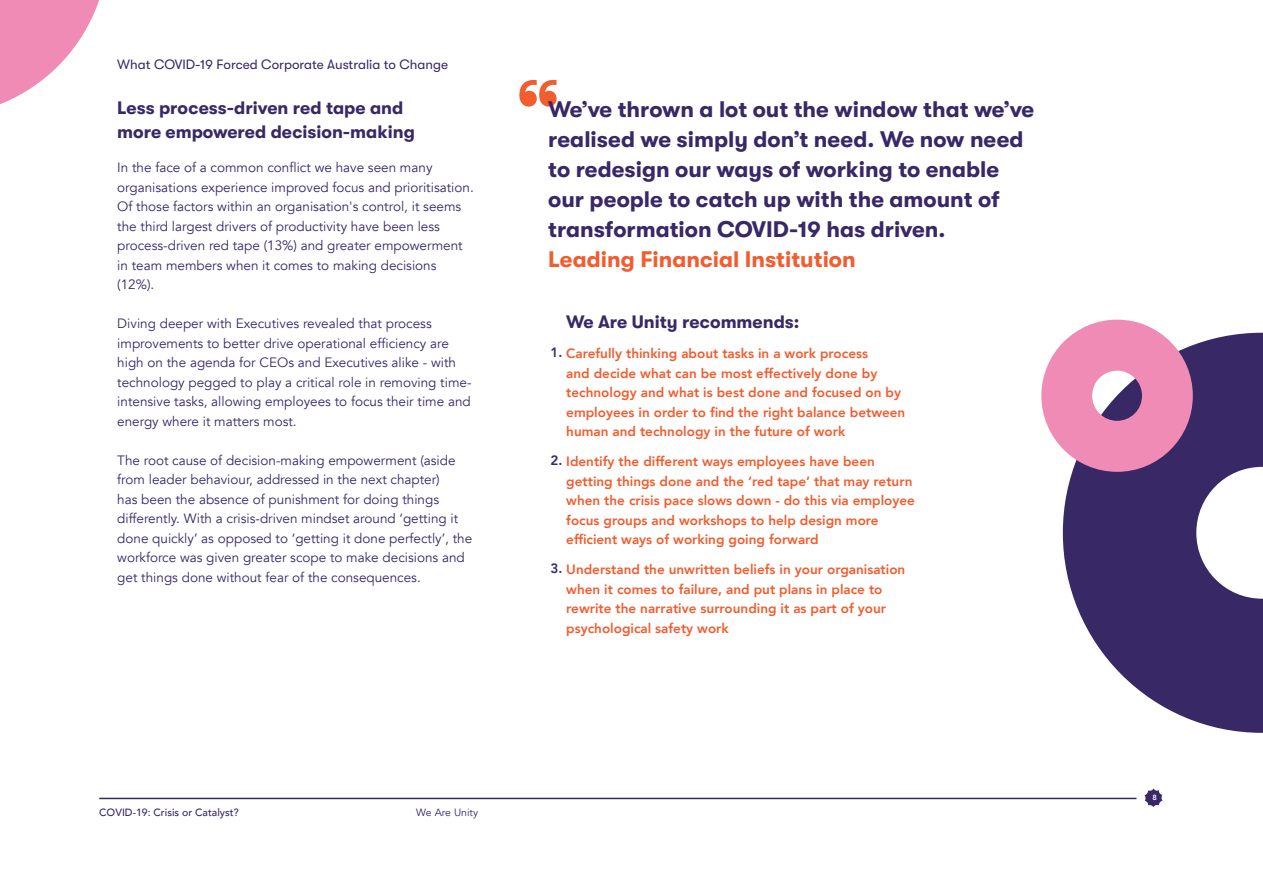
<style>
.page{position:relative;width:1263px;height:893px;background:#fff}
.page>*{position:absolute;margin:0;border:0;box-sizing:border-box;transform-origin:0 0}
.t1{font:700 22.5px/30px "GT Walsheim";color:#382865}
.t2{font:700 22.5px "GT Walsheim";color:#f15d2f}
.t3{font:700 18px/24px "GT Walsheim";color:#382866}
.t4{font:13.5px/19.5px "Avenir";color:#382866}
.t5{font:800 13.5px/19.5px "Avenir";color:#f15d2f}
.t6{font:13.5px "GT Walsheim";color:#382866}
.t7{font:500 10.5px "Avenir";color:#382866}
.t8{font:10.5px "Avenir";color:#382866}
.t9{font:800 7.5px "Avenir";color:#fff}
.s1{color:#382866}
</style>
<div class="page">
<svg style="left:1144px;top:788px;width:18px;height:19px"></svg>
<hr style="left:99px;top:798px;width:1037px;height:1px;background:#382866">
<svg style="left:519px;top:80px;width:38px;height:27px"></svg>
<svg style="left:1063px;top:333px;width:200px;height:400px;fill:#382865"></svg>
<svg style="left:1041px;top:320px;width:152px;height:152px"></svg>
<svg style="left:0;top:0;width:99px;height:105px"></svg>
<p class="t6" style="left:117px;top:57px;width:332px">What COVID-19 Forced Corporate Australia to Change</p>
<h2 class="t3" style="left:117px;top:95px;width:299px">Less process-driven red tape and more empowered decision-making</h2>
<p class="t4" style="left:117px;top:158px;width:358px">In the face of a common conflict we have seen many organisations experience improved focus and prioritisation.<br>Of those factors within an organisation's control, it seems the third largest drivers of productivity have been less process-driven red tape (13%) and greater empowerment in team members when it comes to making decisions (12%).</p>
<p class="t4" style="left:117px;top:314px;width:356px">Diving deeper with Executives revealed that process improvements to better drive operational efficiency are high on the agenda for CEOs and Executives alike - with technology pegged to play a critical role in removing time&shy;intensive tasks, allowing employees to focus their time and energy where it matters most.</p>
<p class="t4" style="left:117px;top:451px;width:357px">The root cause of decision-making empowerment (aside from leader behaviour, addressed in the next chapter)<br>has been the absence of punishment for doing things differently. With a crisis-driven mindset around ‘getting it done quickly’ as opposed to ‘getting it done perfectly’, the workforce was given greater scope to make decisions and get things done without fear of the consequences.</p>
<p class="t7" style="left:99px;top:804px;width:141px">COVID-19: Crisis or Catalyst?</p>
<p class="t8" style="left:416px;top:806px;width:63px">We Are Unity</p>
<h1 class="t1" style="left:548px;top:94px;width:487px">We’ve thrown a lot out the window that we’ve realised we simply don’t need. We now need to redesign our ways of working to enable our people to catch up with the amount of transformation COVID-19 has driven.</h1>
<h1 class="t2" style="left:548px;top:246px;width:309px">Leading Financial Institution</h1>
<h2 class="t3" style="left:566px;top:310px;width:235px">We Are Unity recommends:</h2>
<p class="t5" style="left:566px;top:344px;width:341px;text-indent:-16px"><span class="s1">1.</span> Carefully thinking about tasks in a work process<br>and decide what can be most effectively done by technology and what is best done and focused on by employees in order to find the right balance between human and technology in the future of work</p>
<p class="t5" style="left:566px;top:452px;width:350px;text-indent:-16px"><span class="s1">2.</span> Identify the different ways employees have been getting things done and the ‘red tape’ that may return when the crisis pace slows down - do this via employee focus groups and workshops to help design more efficient ways of working going forward</p>
<p class="t5" style="left:566px;top:560px;width:341px;text-indent:-16px"><span class="s1">3.</span> Understand the unwritten beliefs in your organisation when it comes to failure, and put plans in place to rewrite the narrative surrounding it as part of your psychological safety work</p>
<p class="t9" style="left:1152px;top:792px;width:6px">8</p>
</div>
